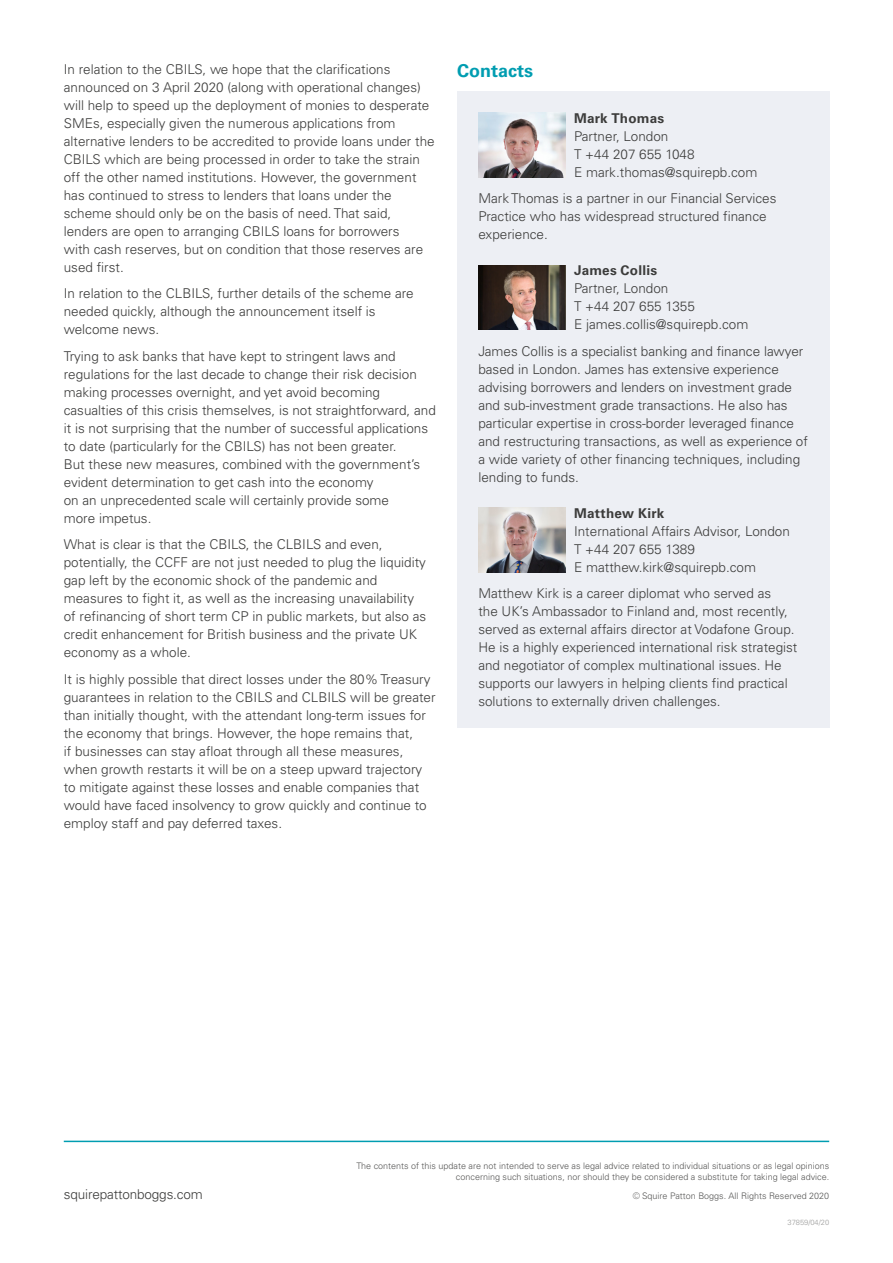
<style>
.page{position:relative;width:893px;height:1263px;background:#fff}
.page>*{position:absolute;margin:0;border:0;box-sizing:border-box;transform-origin:0 0}
.t1{font:700 18px "Univers LTCYR 65";color:#009db1}
.t2{font:300 13.5px/18px "Univers LTCYR 45";color:#3c3c3b}
.t3{font:700 13.5px "Univers LTCYR 65";letter-spacing:.015em;color:#3c3c3b}
.t4{font:300 9px/10.8px "Univers LTCYR 45";color:#575756;text-align:right}
.t5{font:300 7.5px "Univers LTCYR 45";color:#9d9d9c}
</style>
<div class="page">
<div style="left:457px;top:91px;width:372px;height:637px;background:#edeff4"></div>
<img style="left:478px;top:113px;width:88px;height:64px">
<img style="left:478px;top:265px;width:88px;height:65px">
<img style="left:478px;top:508px;width:88px;height:64px">
<hr style="left:64px;top:1140px;width:765px;height:2px;background:#009db1">
<p class="t2" style="left:64px;top:59px;width:372px">In relation to the CBILS, we hope that the clarifications announced on 3 April 2020 (along with operational changes) will help to speed up the deployment of monies to desperate SMEs, especially given the numerous applications from alternative lenders to be accredited to provide loans under the CBILS which are being processed in order to take the strain off the other named institutions. However, the government has continued to stress to lenders that loans under the scheme should only be on the basis of need. That said, lenders are open to arranging CBILS loans for borrowers<br>with cash reserves, but on condition that those reserves are used first.</p>
<p class="t2" style="left:64px;top:284px;width:352px">In relation to the CLBILS, further details of the scheme are needed quickly, although the announcement itself is welcome news.</p>
<p class="t2" style="left:64px;top:346px;width:374px">Trying to ask banks that have kept to stringent laws and regulations for the last decade to change their risk decision making processes overnight, and yet avoid becoming casualties of this crisis themselves, is not straightforward, and it is not surprising that the number of successful applications to date (particularly for the CBILS) has not been greater.<br>But these new measures, combined with the government’s evident determination to get cash into the economy<br>on an unprecedented scale will certainly provide some<br>more impetus.</p>
<p class="t2" style="left:64px;top:535px;width:364px">What is clear is that the CBILS, the CLBILS and even, potentially, the CCFF are not just needed to plug the liquidity gap left by the economic shock of the pandemic and measures to fight it, as well as the increasing unavailability of refinancing of short term CP in public markets, but also as credit enhancement for British business and the private UK economy as a whole.</p>
<p class="t2" style="left:64px;top:669px;width:373px">It is highly possible that direct losses under the 80% Treasury guarantees in relation to the CBILS and CLBILS will be greater than initially thought, with the attendant long-term issues for the economy that brings. However, the hope remains that,<br>if businesses can stay afloat through all these measures, when growth restarts it will be on a steep upward trajectory to mitigate against these losses and enable companies that would have faced insolvency to grow quickly and continue to employ staff and pay deferred taxes.</p>
<h1 class="t1" style="left:457px;top:58px;width:78px">Contacts</h1>
<p class="t3" style="left:574px;top:109px;width:92px">Mark Thomas</p>
<p class="t2" style="left:574px;top:127px;width:185px">Partner, London<br>T +44 207 655 1048<br>E mark.thomas@squirepb.com</p>
<p class="t2" style="left:478px;top:189px;width:300px">Mark Thomas is a partner in our Financial Services<br>Practice who has widespread structured finance experience.</p>
<p class="t3" style="left:574px;top:261px;width:85px">James Collis</p>
<p class="t2" style="left:574px;top:279px;width:176px">Partner, London<br>T +44 207 655 1355<br>E james.collis@squirepb.com</p>
<p class="t2" style="left:478px;top:342px;width:331px">James Collis is a specialist banking and finance lawyer based in London. James has extensive experience advising borrowers and lenders on investment grade and sub-investment grade transactions. He also has particular expertise in cross-border leveraged finance and restructuring transactions, as well as experience of a wide variety of other financing techniques, including lending to funds.</p>
<p class="t3" style="left:574px;top:504px;width:92px">Matthew Kirk</p>
<p class="t2" style="left:574px;top:522px;width:217px">International Affairs Advisor, London<br>T +44 207 655 1389<br>E matthew.kirk@squirepb.com</p>
<p class="t2" style="left:478px;top:584px;width:321px">Matthew Kirk is a career diplomat who served as<br>the UK’s Ambassador to Finland and, most recently, served as external affairs director at Vodafone Group.<br>He is a highly experienced international risk strategist and negotiator of complex multinational issues. He supports our lawyers in helping clients find practical solutions to externally driven challenges.</p>
<p class="t4" style="left:356px;top:1160px;width:474px">The contents of this update are not intended to serve as legal advice related to individual situations or as legal opinions concerning such situations, nor should they be considered a substitute for taking legal advice.</p>
<p class="t2" style="left:64px;top:1185px;width:141px">squirepattonboggs.com</p>
<p class="t4" style="left:633px;top:1190px;width:198px">© Squire Patton Boggs. All Rights Reserved 2020</p>
<p class="t5" style="left:787px;top:1217px;width:43px">37859/04/20</p>
</div>
